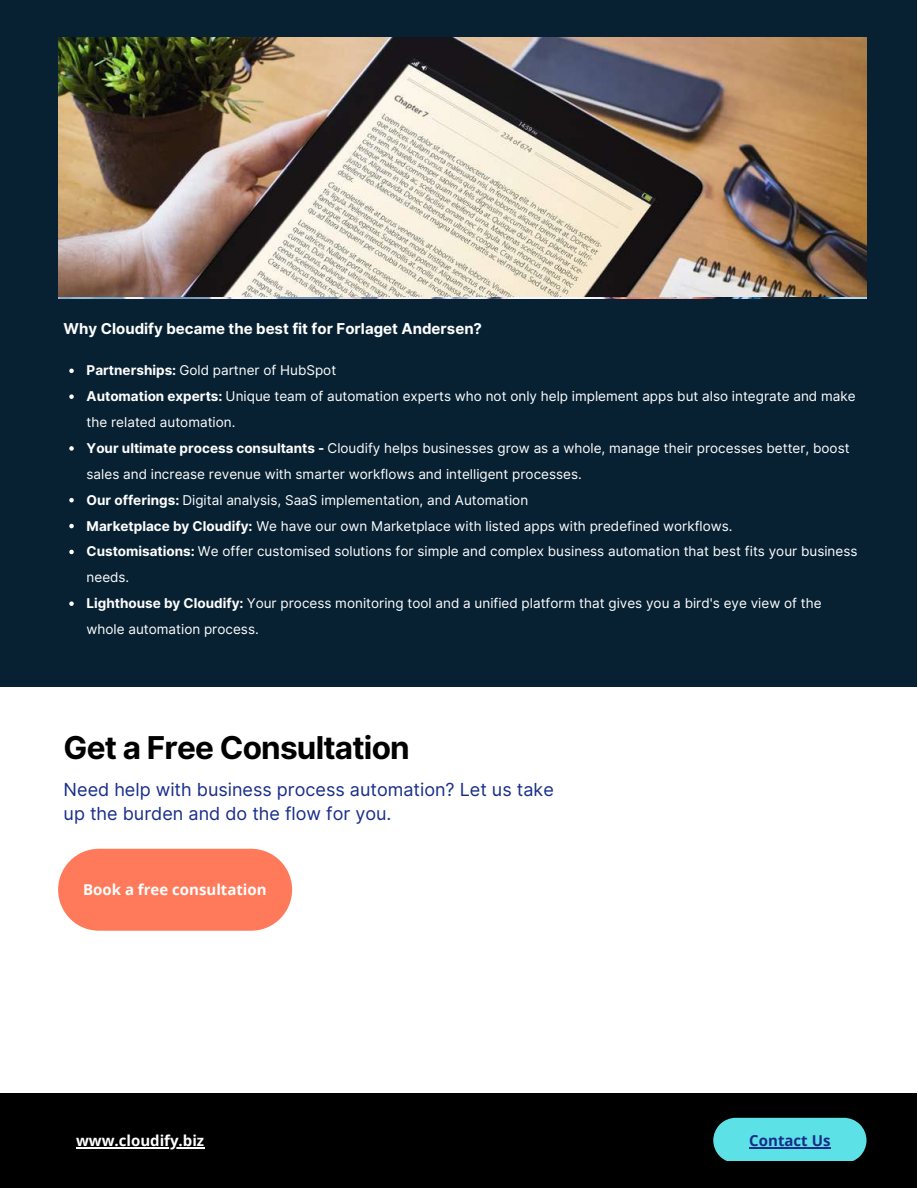
<style>
.page{position:relative;width:918px;height:1188px;background:#fff}
.page>*{position:absolute;margin:0;border:0;box-sizing:border-box;transform-origin:0 0}
.t1{font:700 31.5px "Inter";letter-spacing:-.025em;color:#000}
.t2{font:18px/24.8px "Inter";color:#182d88}
.t3{font:700 15px "Inter";color:#fff}
.t4{font:700 15px "Noto Sans";color:#fff}
.t5{font:700 15px "Noto Sans";color:#182d88}
.t6{font:13.5px/25.8px "Inter";color:#fff}
.s1{font-weight:700}
</style>
<div class="page">
<div style="left:0;top:0;width:917px;height:687px;background:#072132"></div>
<div style="left:58px;top:849px;width:234px;height:82px;background:#ff7a5a;border-radius:41px"></div>
<div style="left:0;top:1093px;width:917px;height:94px;background:#000"></div>
<svg style="left:713px;top:1118px;width:154px;height:43px;background:#55d0d6"></svg>
<img style="left:58px;top:37px;width:809px;height:259px">
<svg style="left:69px;top:369px;width:5px;height:4px"></svg>
<svg style="left:69px;top:394px;width:5px;height:5px"></svg>
<svg style="left:69px;top:446px;width:5px;height:5px"></svg>
<svg style="left:69px;top:498px;width:5px;height:4px"></svg>
<svg style="left:69px;top:524px;width:5px;height:4px"></svg>
<svg style="left:69px;top:550px;width:5px;height:4px"></svg>
<svg style="left:69px;top:601px;width:5px;height:5px"></svg>
<hr style="left:76px;top:1147px;width:128px;height:2px;background:#fff">
<hr style="left:749px;top:1147px;width:81px;height:1px;background:#182d88">
<p class="t3" style="left:64px;top:319px;width:420px">Why Cloudify became the best fit for Forlaget Andersen?</p>
<p class="t6" style="left:87px;top:358px;width:772px"><span class="s1">Partnerships:</span> Gold partner of HubSpot<br><span class="s1">Automation experts:</span> Unique team of automation experts who not only help implement apps but also integrate and make the related automation.<br><span class="s1">Your ultimate process consultants -</span> Cloudify helps businesses grow as a whole, manage their processes better, boost sales and increase revenue with smarter workflows and intelligent processes.<br><span class="s1">Our offerings:</span> Digital analysis, SaaS implementation, and Automation<br><span class="s1">Marketplace by Cloudify:</span> We have our own Marketplace with listed apps with predefined workflows.<br><span class="s1">Customisations:</span> We offer customised solutions for simple and complex business automation that best fits your business needs.<br><span class="s1">Lighthouse by Cloudify:</span> Your process monitoring tool and a unified platform that gives you a bird's eye view of the whole automation process.</p>
<h1 class="t1" style="left:64px;top:729px;width:348px">Get a Free Consultation</h1>
<h2 class="t2" style="left:64px;top:777px;width:492px">Need help with business process automation? Let us take up the burden and do the flow for you.</h2>
<p class="t4" style="left:83px;top:879px;width:185px">Book a free consultation</p>
<p class="t4" style="left:76px;top:1130px;width:130px">www.cloudify.biz</p>
<p class="t5" style="left:749px;top:1130px;width:83px">Contact Us</p>
</div>
